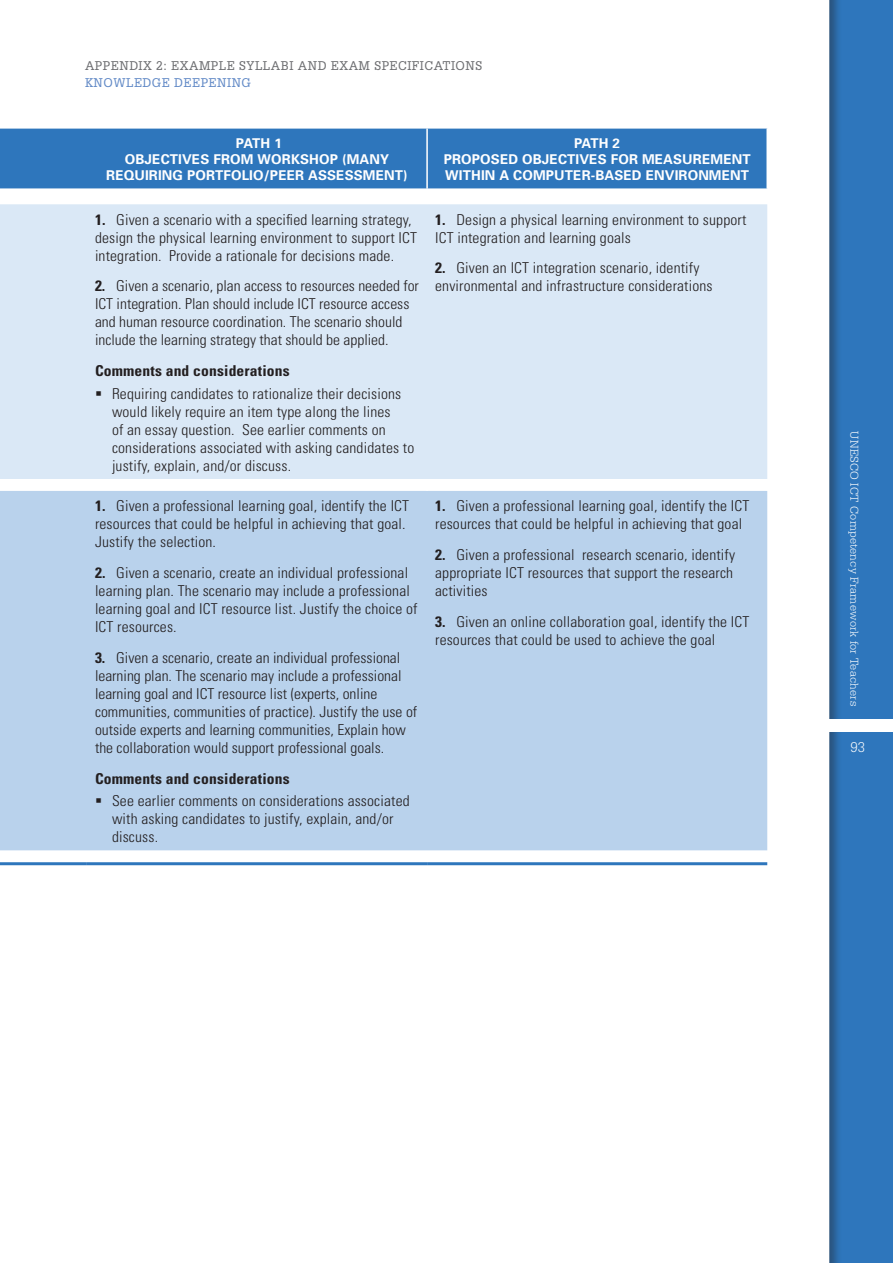
<style>
.page{position:relative;width:893px;height:1263px;background:#fff}
.page>*{position:absolute;margin:0;border:0;box-sizing:border-box;transform-origin:0 0}
.t1{font:300 condensed 15px/18px "Univers";letter-spacing:.01em;color:#231f20;scale:1.04 1}
.t2{font:700 condensed 15px "Univers";letter-spacing:.01em;color:#231f20;scale:1.04 1}
.t3{font:300 15px "Serifa";color:#fff;scale:.96 1}
.t4{font:700 13.5px/16.2px "Univers";letter-spacing:.01em;color:#fff;text-align:center}
.t5{font:13.5px "Serifa";letter-spacing:.04em;color:#6c6d70;scale:.9 1}
.t6{font:13.5px "Serifa";letter-spacing:.04em;color:#6189c6;scale:.9 1}
.t7{font:300 12px "Serifa";letter-spacing:.02em;color:#fff}
.s1{font-weight:700}
</style>
<div class="page">
<div style="left:826px;top:0;width:67px;height:1263px;background:#231f20;opacity:.4"></div>
<div style="left:826px;top:719px;width:67px;height:12px;background:#fff"></div>
<div style="left:0;top:129px;width:766px;height:60px;background:#2e76bc"></div>
<div style="left:0;top:204px;width:767px;height:275px;background:#dae8f6"></div>
<div style="left:0;top:491px;width:767px;height:359px;background:#b9d2ec"></div>
<hr style="left:0;top:862px;width:87px;height:3px;background:#2e76bc">
<hr style="left:87px;top:862px;width:340px;height:3px;background:#2e76bc">
<hr style="left:427px;top:862px;width:340px;height:3px;background:#2e76bc">
<hr style="left:426px;top:129px;width:2px;height:60px;background:#fff">
<svg style="left:96px;top:391px;width:5px;height:4px"></svg>
<svg style="left:96px;top:798px;width:5px;height:5px"></svg>
<p class="t5" style="left:85px;top:58px;width:443px">APPENDIX 2: EXAMPLE SYLLABI AND EXAM SPECIFICATIONS</p>
<p class="t6" style="left:85px;top:75px;width:186px">KNOWLEDGE DEEPENING</p>
<p class="t4" style="left:106px;top:135px;width:303px">PATH 1<br>OBJECTIVES FROM WORKSHOP (MANY<br>REQUIRING PORTFOLIO/PEER ASSESSMENT)</p>
<p class="t4" style="left:444px;top:135px;width:308px">PATH 2<br>PROPOSED OBJECTIVES FOR MEASUREMENT<br>WITHIN A COMPUTER-BASED ENVIRONMENT</p>
<p class="t1" style="left:95px;top:210px;width:311px"><span class="s1">1.</span> Given a scenario with a specified learning strategy, design the physical learning environment to support ICT integration. Provide a rationale for decisions made.</p>
<p class="t1" style="left:95px;top:277px;width:313px"><span class="s1">2.</span> Given a scenario, plan access to resources needed for ICT integration. Plan should include ICT resource access and human resource coordination. The scenario should include the learning strategy that should be applied.</p>
<p class="t2" style="left:95px;top:362px;width:189px">Comments and considerations</p>
<p class="t1" style="left:112px;top:384px;width:292px">Requiring candidates to rationalize their decisions would likely require an item type along the lines<br>of an essay question. See earlier comments on considerations associated with asking candidates to justify, explain, and/or discuss.</p>
<p class="t1" style="left:435px;top:210px;width:301px"><span class="s1">1.</span> Design a physical learning environment to support<br>ICT integration and learning goals</p>
<p class="t1" style="left:435px;top:259px;width:268px"><span class="s1">2.</span> Given an ICT integration scenario, identify environmental and infrastructure considerations</p>
<p class="t1" style="left:95px;top:497px;width:304px"><span class="s1">1.</span> Given a professional learning goal, identify the ICT resources that could be helpful in achieving that goal.<br>Justify the selection.</p>
<p class="t1" style="left:95px;top:564px;width:312px"><span class="s1">2.</span> Given a scenario, create an individual professional learning plan. The scenario may include a professional learning goal and ICT resource list. Justify the choice of ICT resources.</p>
<p class="t1" style="left:95px;top:648px;width:311px"><span class="s1">3.</span> Given a scenario, create an individual professional learning plan. The scenario may include a professional learning goal and ICT resource list (experts, online communities, communities of practice). Justify the use of outside experts and learning communities, Explain how the collaboration would support professional goals.</p>
<p class="t2" style="left:95px;top:769px;width:189px">Comments and considerations</p>
<p class="t1" style="left:112px;top:792px;width:288px">See earlier comments on considerations associated with asking candidates to justify, explain, and/or discuss.</p>
<p class="t1" style="left:435px;top:497px;width:304px"><span class="s1">1.</span> Given a professional learning goal, identify the ICT resources that could be helpful in achieving that goal</p>
<p class="t1" style="left:435px;top:546px;width:290px"><span class="s1">2.</span> Given a professional research scenario, identify appropriate ICT resources that support the research activities</p>
<p class="t1" style="left:435px;top:612px;width:304px"><span class="s1">3.</span> Given an online collaboration goal, identify the ICT resources that could be used to achieve the goal</p>
<p class="t7" style="left:861px;top:431px;width:276px;rotate:90deg">UNESCO ICT Competency Framework for Teachers</p>
<p class="t3" style="left:850px;top:738px;width:17px">93</p>
</div>
